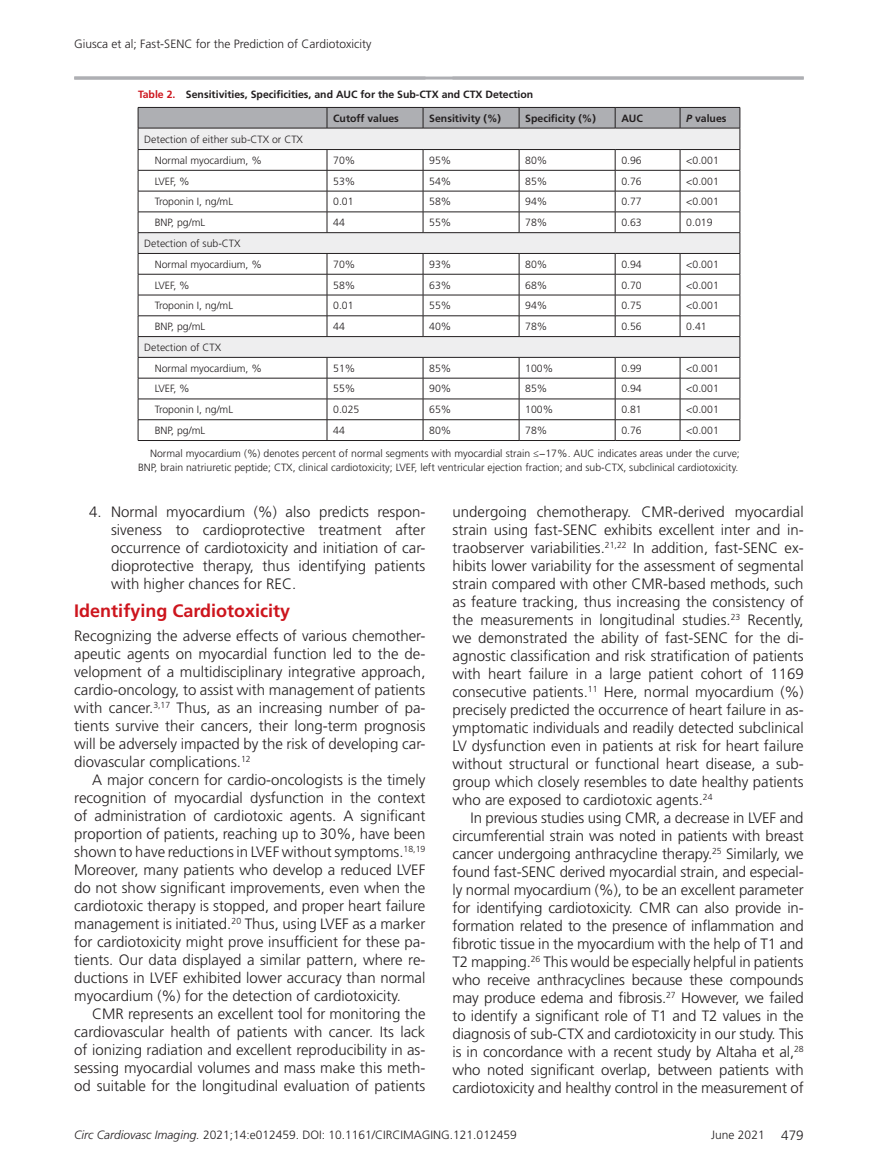
<style>
.page{position:relative;width:878px;height:1175px;background:#fff}
.page>*{position:absolute;margin:0;border:0;box-sizing:border-box;transform-origin:0 0}
.t1{font:700 18px "Frutiger LT Std";color:#cd151d}
.t2{font:300 15px/18px "Frutiger LT Std";color:#231f20;text-align:justify}
.t3{font:300 12px "Frutiger LT Std";color:#231f20}
.t4{font:300 10.5px/20.9px "Frutiger LT Std";color:#231f20}
.t5{font:700 10.5px "Frutiger LT Std";color:#231f20}
.s1{color:#cd151d}
.s2{font-style:italic}
.s3{font-size:13.5px}
</style>
<div class="page">
<hr style="left:74px;top:76px;width:729px;height:4px;background:#b9babe">
<hr style="left:138px;top:440px;width:189px;height:1px;background:#231f20">
<hr style="left:327px;top:440px;width:96px;height:1px;background:#231f20">
<hr style="left:423px;top:440px;width:96px;height:1px;background:#231f20">
<hr style="left:519px;top:440px;width:96px;height:1px;background:#231f20">
<hr style="left:615px;top:440px;width:65px;height:1px;background:#231f20">
<hr style="left:680px;top:440px;width:60px;height:1px;background:#231f20">
<svg style="left:138px;top:107px;width:602px;height:333px"></svg>
<p class="t3" style="left:74px;top:37px;width:298px">Giusca et al; Fast-SENC for the Prediction of Cardiotoxicity</p>
<p class="t5" style="left:138px;top:88px;width:397px"><span class="s1">Table 2.</span> Sensitivities, Specificities, and AUC for the Sub-CTX and CTX Detection</p>
<p class="t5" style="left:333px;top:112px;width:67px">Cutoff values</p>
<p class="t5" style="left:429px;top:112px;width:73px">Sensitivity (%)</p>
<p class="t5" style="left:525px;top:112px;width:72px">Specificity (%)</p>
<p class="t5" style="left:621px;top:112px;width:23px">AUC</p>
<p class="t5" style="left:686px;top:112px;width:42px"><span class="s2">P</span> values</p>
<p class="t4" style="left:155px;top:129px;width:150px;text-indent:-10px">Detection of either sub-CTX or CTX<br>Normal myocardium, %</p>
<p class="t4" style="left:333px;top:150px;width:24px">70%</p>
<p class="t4" style="left:429px;top:150px;width:24px">95%</p>
<p class="t4" style="left:525px;top:150px;width:24px">80%</p>
<p class="t4" style="left:621px;top:150px;width:22px">0.96</p>
<p class="t4" style="left:686px;top:150px;width:34px">&lt;0.001</p>
<p class="t4" style="left:155px;top:171px;width:37px">LVEF, %</p>
<p class="t4" style="left:333px;top:171px;width:24px">53%</p>
<p class="t4" style="left:429px;top:171px;width:24px">54%</p>
<p class="t4" style="left:525px;top:171px;width:24px">85%</p>
<p class="t4" style="left:621px;top:171px;width:22px">0.76</p>
<p class="t4" style="left:686px;top:171px;width:34px">&lt;0.001</p>
<p class="t4" style="left:155px;top:191px;width:80px">Troponin I, ng/mL</p>
<p class="t4" style="left:333px;top:191px;width:22px">0.01</p>
<p class="t4" style="left:429px;top:191px;width:24px">58%</p>
<p class="t4" style="left:525px;top:191px;width:24px">94%</p>
<p class="t4" style="left:621px;top:191px;width:22px">0.77</p>
<p class="t4" style="left:686px;top:191px;width:34px">&lt;0.001</p>
<p class="t4" style="left:155px;top:212px;width:52px">BNP, pg/mL</p>
<p class="t4" style="left:333px;top:212px;width:13px">44</p>
<p class="t4" style="left:429px;top:212px;width:24px">55%</p>
<p class="t4" style="left:525px;top:212px;width:24px">78%</p>
<p class="t4" style="left:621px;top:212px;width:22px">0.63</p>
<p class="t4" style="left:686px;top:212px;width:28px">0.019</p>
<p class="t4" style="left:155px;top:233px;width:109px;text-indent:-10px">Detection of sub-CTX<br>Normal myocardium, %</p>
<p class="t4" style="left:333px;top:254px;width:24px">70%</p>
<p class="t4" style="left:429px;top:254px;width:24px">93%</p>
<p class="t4" style="left:525px;top:254px;width:24px">80%</p>
<p class="t4" style="left:621px;top:254px;width:22px">0.94</p>
<p class="t4" style="left:686px;top:254px;width:34px">&lt;0.001</p>
<p class="t4" style="left:155px;top:275px;width:37px">LVEF, %</p>
<p class="t4" style="left:333px;top:275px;width:24px">58%</p>
<p class="t4" style="left:429px;top:275px;width:24px">63%</p>
<p class="t4" style="left:525px;top:275px;width:24px">68%</p>
<p class="t4" style="left:621px;top:275px;width:22px">0.70</p>
<p class="t4" style="left:686px;top:275px;width:34px">&lt;0.001</p>
<p class="t4" style="left:155px;top:295px;width:80px">Troponin I, ng/mL</p>
<p class="t4" style="left:333px;top:295px;width:22px">0.01</p>
<p class="t4" style="left:429px;top:295px;width:24px">55%</p>
<p class="t4" style="left:525px;top:295px;width:24px">94%</p>
<p class="t4" style="left:621px;top:295px;width:22px">0.75</p>
<p class="t4" style="left:686px;top:295px;width:34px">&lt;0.001</p>
<p class="t4" style="left:155px;top:316px;width:52px">BNP, pg/mL</p>
<p class="t4" style="left:333px;top:316px;width:13px">44</p>
<p class="t4" style="left:429px;top:316px;width:24px">40%</p>
<p class="t4" style="left:525px;top:316px;width:24px">78%</p>
<p class="t4" style="left:621px;top:316px;width:22px">0.56</p>
<p class="t4" style="left:686px;top:316px;width:22px">0.41</p>
<p class="t4" style="left:155px;top:337px;width:109px;text-indent:-10px">Detection of CTX<br>Normal myocardium, %</p>
<p class="t4" style="left:333px;top:358px;width:24px">51%</p>
<p class="t4" style="left:429px;top:358px;width:24px">85%</p>
<p class="t4" style="left:525px;top:358px;width:30px">100%</p>
<p class="t4" style="left:621px;top:358px;width:22px">0.99</p>
<p class="t4" style="left:686px;top:358px;width:34px">&lt;0.001</p>
<p class="t4" style="left:155px;top:378px;width:37px">LVEF, %</p>
<p class="t4" style="left:333px;top:378px;width:24px">55%</p>
<p class="t4" style="left:429px;top:378px;width:24px">90%</p>
<p class="t4" style="left:525px;top:378px;width:24px">85%</p>
<p class="t4" style="left:621px;top:378px;width:22px">0.94</p>
<p class="t4" style="left:686px;top:378px;width:34px">&lt;0.001</p>
<p class="t4" style="left:155px;top:399px;width:80px">Troponin I, ng/mL</p>
<p class="t4" style="left:333px;top:399px;width:28px">0.025</p>
<p class="t4" style="left:429px;top:399px;width:24px">65%</p>
<p class="t4" style="left:525px;top:399px;width:30px">100%</p>
<p class="t4" style="left:621px;top:399px;width:22px">0.81</p>
<p class="t4" style="left:686px;top:399px;width:34px">&lt;0.001</p>
<p class="t4" style="left:155px;top:420px;width:52px">BNP, pg/mL</p>
<p class="t4" style="left:333px;top:420px;width:13px">44</p>
<p class="t4" style="left:429px;top:420px;width:24px">80%</p>
<p class="t4" style="left:525px;top:420px;width:24px">78%</p>
<p class="t4" style="left:621px;top:420px;width:22px">0.76</p>
<p class="t4" style="left:686px;top:420px;width:34px">&lt;0.001</p>
<p class="t4" style="left:138px;top:447px;width:603px;line-height:13.5px;text-align:right">Normal myocardium (%) denotes percent of normal segments with myocardial strain ≤−17%. AUC indicates areas under the curve;<br>BNP, brain natriuretic peptide; CTX, clinical cardiotoxicity; LVEF, left ventricular ejection fraction; and sub-CTX, subclinical cardiotoxicity.</p>
<p class="t2" style="left:111px;top:502px;width:316px;text-indent:-22px">4. Normal myocardium (%) also predicts respon&shy;siveness to cardioprotective treatment after occurrence of cardiotoxicity and initiation of car&shy;dioprotective therapy, thus identifying patients with higher chances for REC.</p>
<p class="t1" style="left:74px;top:600px;width:217px">Identifying Cardiotoxicity</p>
<p class="t2" style="left:74px;top:627px;width:353px">Recognizing the adverse effects of various chemother&shy;apeutic agents on myocardial function led to the de&shy;velopment of a multidisciplinary integrative approach, cardio-oncology, to assist with management of patients with cancer.<sup>3,17</sup> Thus, as an increasing number of pa&shy;tients survive their cancers, their long-term prognosis will be adversely impacted by the risk of developing car&shy;diovascular complications.<sup>12</sup></p>
<p class="t2" style="left:74px;top:771px;width:353px;text-indent:18px">A major concern for cardio-oncologists is the timely recognition of myocardial dysfunction in the context of administration of cardiotoxic agents. A significant proportion of patients, reaching up to 30%, have been shown to have reductions in LVEF without symptoms.<sup>18,19<br></sup>Moreover, many patients who develop a reduced LVEF do not show significant improvements, even when the cardiotoxic therapy is stopped, and proper heart failure management is initiated.<sup>20</sup> Thus, using LVEF as a marker for cardiotoxicity might prove insufficient for these pa&shy;tients. Our data displayed a similar pattern, where re&shy;ductions in LVEF exhibited lower accuracy than normal myocardium (%) for the detection of cardiotoxicity.</p>
<p class="t2" style="left:74px;top:1005px;width:353px;text-indent:18px">CMR represents an excellent tool for monitoring the cardiovascular health of patients with cancer. Its lack of ionizing radiation and excellent reproducibility in as&shy;sessing myocardial volumes and mass make this meth&shy;od suitable for the longitudinal evaluation of patients</p>
<p class="t2" style="left:452px;top:502px;width:353px">undergoing chemotherapy. CMR-derived myocardial strain using fast-SENC exhibits excellent inter and in&shy;traobserver variabilities.<sup>21,22</sup> In addition, fast-SENC ex&shy;hibits lower variability for the assessment of segmental strain compared with other CMR-based methods, such as feature tracking, thus increasing the consistency of the measurements in longitudinal studies.<sup>23</sup> Recently, we demonstrated the ability of fast-SENC for the di&shy;agnostic classification and risk stratification of patients with heart failure in a large patient cohort of 1169 consecutive patients.<sup>11</sup> Here, normal myocardium (%) precisely predicted the occurrence of heart failure in as&shy;ymptomatic individuals and readily detected subclinical LV dysfunction even in patients at risk for heart failure without structural or functional heart disease, a sub&shy;group which closely resembles to date healthy patients who are exposed to cardiotoxic agents.<sup>24</sup></p>
<p class="t2" style="left:452px;top:808px;width:353px;text-indent:18px">In previous studies using CMR, a decrease in LVEF and circumferential strain was noted in patients with breast cancer undergoing anthracycline therapy.<sup>25</sup> Similarly, we found fast-SENC derived myocardial strain, and especial&shy;ly normal myocardium (%), to be an excellent parameter for identifying cardiotoxicity. CMR can also provide in&shy;formation related to the presence of inflammation and fibrotic tissue in the myocardium with the help of T1 and T2 mapping.<sup>26</sup> This would be especially helpful in patients who receive anthracyclines because these compounds may produce edema and fibrosis.<sup>27</sup> However, we failed to identify a significant role of T1 and T2 values in the diagnosis of sub-CTX and cardiotoxicity in our study. This is in concordance with a recent study by Altaha et al,<sup>28 </sup>who noted significant overlap, between patients with cardiotoxicity and healthy control in the measurement of</p>
<p class="t3" style="left:74px;top:1128px;width:444px"><span class="s2">Circ Cardiovasc Imaging.</span> 2021;14:e012459. DOI: 10.1161/CIRCIMAGING.121.012459</p>
<p class="t3" style="left:711px;top:1128px;width:94px">June 2021 <span class="s3">479</span></p>
</div>
